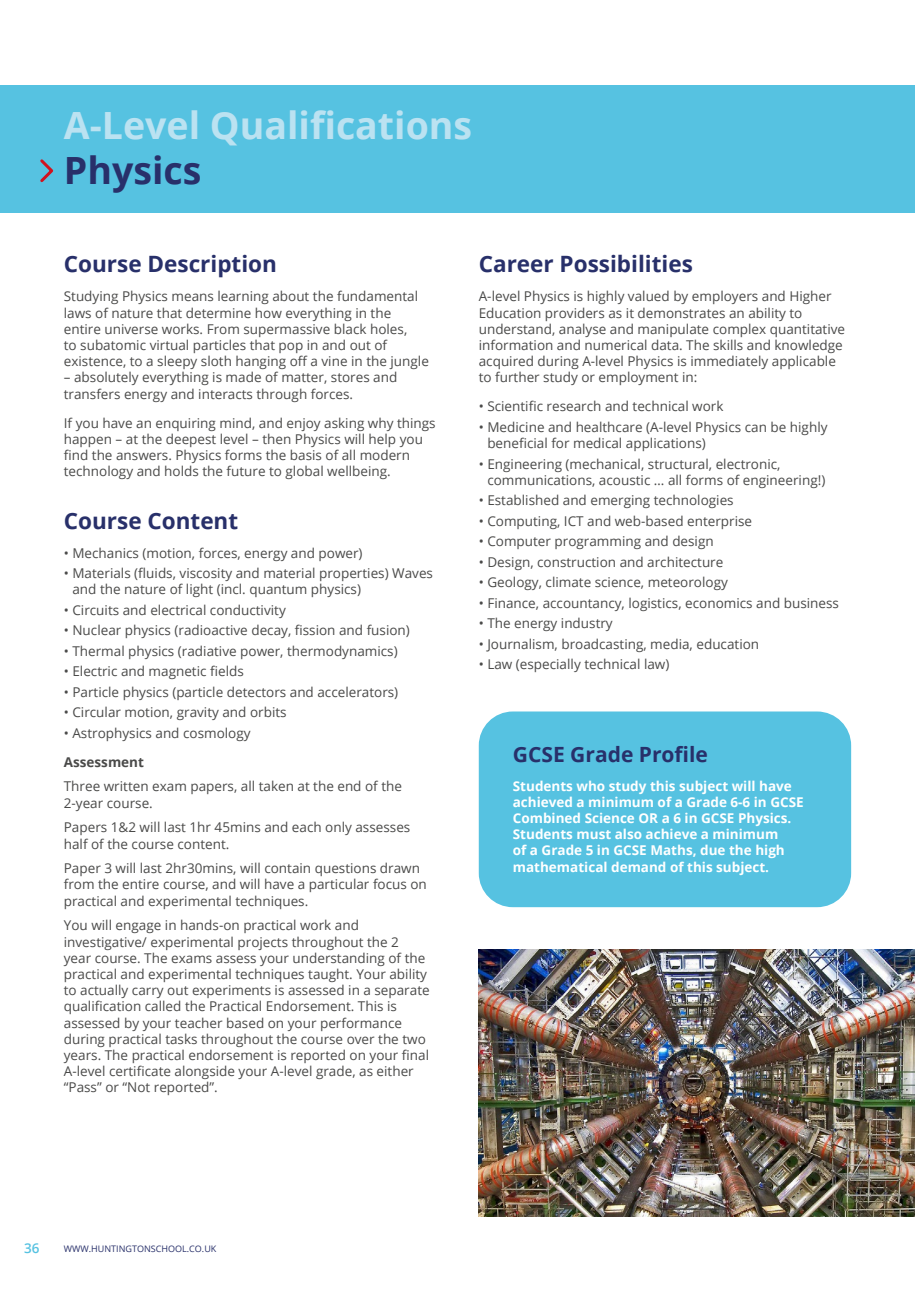
<style>
.page{position:relative;width:915px;height:1289px;background:#fff}
.page>*{position:absolute;margin:0;border:0;box-sizing:border-box;transform-origin:0 0}
.t1{font:700 37.5px "Open Sans";color:#bbe2f1}
.t2{font:700 37.5px "Open Sans";color:#28306a}
.t3{font:700 22.5px "Open Sans";color:#28306a}
.t4{font:700 21px "Open Sans";color:#28306a}
.t5{font:13.5px/16.2px "Open Sans";color:#4a4a49}
.t6{font:700 13.5px/16.2px "Open Sans";color:#fff}
.t7{font:700 13.5px "Open Sans";color:#4a4a49}
.t8{font:600 13.5px "Open Sans";color:#56c2e1}
.t9{font:9px "Open Sans";color:#28306a}
</style>
<div class="page">
<div style="left:0;top:85px;width:914px;height:128px;background:#56c2e1"></div>
<svg style="left:40px;top:159px;width:14px;height:24px"></svg>
<img style="left:478px;top:949px;width:436px;height:267px">
<div style="left:478px;top:711px;width:372px;height:196px;background:#56c2e1;border-radius:34px"></div>
<h1 class="t1" style="left:64px;top:99px;width:410px">A-Level Qualifications</h1>
<h1 class="t2" style="left:64px;top:144px;width:139px">Physics</h1>
<h2 class="t3" style="left:64px;top:248px;width:214px">Course Description</h2>
<p class="t5" style="left:64px;top:288px;width:366px">Studying Physics means learning about the fundamental laws of nature that determine how everything in the entire universe works. From supermassive black holes,<br>to subatomic virtual particles that pop in and out of existence, to a sleepy sloth hanging off a vine in the jungle</p>
<p class="t5" style="left:64px;top:369px;width:335px">– absolutely everything is made of matter, stores and transfers energy and interacts through forces.</p>
<p class="t5" style="left:64px;top:414px;width:373px">If you have an enquiring mind, and enjoy asking why things happen – at the deepest level – then Physics will help you find the answers. Physics forms the basis of all modern technology and holds the future to global wellbeing.</p>
<h2 class="t3" style="left:64px;top:505px;width:176px">Course Content</h2>
<p class="t5" style="left:64px;top:544px;width:300px">• Mechanics (motion, forces, energy and power)</p>
<p class="t5" style="left:72px;top:565px;width:362px;text-indent:-9px">• Materials (fluids, viscosity and material properties) Waves and the nature of light (incl. quantum physics)</p>
<p class="t5" style="left:64px;top:601px;width:223px">• Circuits and electrical conductivity</p>
<p class="t5" style="left:64px;top:622px;width:347px">• Nuclear physics (radioactive decay, fission and fusion)</p>
<p class="t5" style="left:64px;top:642px;width:335px">• Thermal physics (radiative power, thermodynamics)</p>
<p class="t5" style="left:64px;top:663px;width:181px">• Electric and magnetic fields</p>
<p class="t5" style="left:64px;top:683px;width:336px">• Particle physics (particle detectors and accelerators)</p>
<p class="t5" style="left:64px;top:704px;width:224px">• Circular motion, gravity and orbits</p>
<p class="t5" style="left:64px;top:724px;width:188px">• Astrophysics and cosmology</p>
<p class="t7" style="left:64px;top:752px;width:82px">Assessment</p>
<p class="t5" style="left:64px;top:778px;width:339px">Three written exam papers, all taken at the end of the<br>2-year course.</p>
<p class="t5" style="left:64px;top:819px;width:348px">Papers 1&amp;2 will last 1hr 45mins and each only assesses half of the course content.</p>
<p class="t5" style="left:64px;top:859px;width:364px">Paper 3 will last 2hr30mins, will contain questions drawn from the entire course, and will have a particular focus on practical and experimental techniques.</p>
<p class="t5" style="left:64px;top:917px;width:367px">You will engage in hands-on practical work and investigative/ experimental projects throughout the 2 year course. The exams assess your understanding of the practical and experimental techniques taught. Your ability to actually carry out experiments is assessed in a separate qualification called the Practical Endorsement. This is assessed by your teacher based on your performance during practical tasks throughout the course over the two years. The practical endorsement is reported on your final A-level certificate alongside your A-level grade, as either “Pass” or “Not reported”.</p>
<h2 class="t3" style="left:478px;top:248px;width:216px">Career Possibilities</h2>
<p class="t5" style="left:478px;top:288px;width:368px">A-level Physics is highly valued by employers and Higher Education providers as it demonstrates an ability to understand, analyse and manipulate complex quantitative information and numerical data. The skills and knowledge acquired during A-level Physics is immediately applicable to further study or employment in:</p>
<p class="t5" style="left:478px;top:398px;width:246px">• Scientific research and technical work</p>
<p class="t5" style="left:487px;top:418px;width:341px;text-indent:-9px">• Medicine and healthcare (A-level Physics can be highly beneficial for medical applications)</p>
<p class="t5" style="left:487px;top:455px;width:339px;text-indent:-9px">• Engineering (mechanical, structural, electronic, communications, acoustic … all forms of engineering!)</p>
<p class="t5" style="left:478px;top:492px;width:256px">• Established and emerging technologies</p>
<p class="t5" style="left:478px;top:512px;width:275px">• Computing, ICT and web-based enterprise</p>
<p class="t5" style="left:478px;top:533px;width:236px">• Computer programming and design</p>
<p class="t5" style="left:478px;top:553px;width:246px">• Design, construction and architecture</p>
<p class="t5" style="left:478px;top:573px;width:250px">• Geology, climate science, meteorology</p>
<p class="t5" style="left:478px;top:594px;width:361px">• Finance, accountancy, logistics, economics and business</p>
<p class="t5" style="left:478px;top:614px;width:135px">• The energy industry</p>
<p class="t5" style="left:478px;top:635px;width:282px">• Journalism, broadcasting, media, education</p>
<p class="t5" style="left:478px;top:655px;width:192px">• Law (especially technical law)</p>
<h3 class="t4" style="left:512px;top:739px;width:197px">GCSE Grade Profile</h3>
<p class="t6" style="left:512px;top:777px;width:292px">Students who study this subject will have achieved a minimum of a Grade 6-6 in GCSE Combined Science OR a 6 in GCSE Physics.<br>Students must also achieve a minimum<br>of a Grade 5 in GCSE Maths, due the high mathematical demand of this subject.</p>
<p class="t8" style="left:24px;top:1239px;width:17px">36</p>
<p class="t9" style="left:64px;top:1242px;width:154px">WWW.HUNTINGTONSCHOOL.CO.UK</p>
</div>
